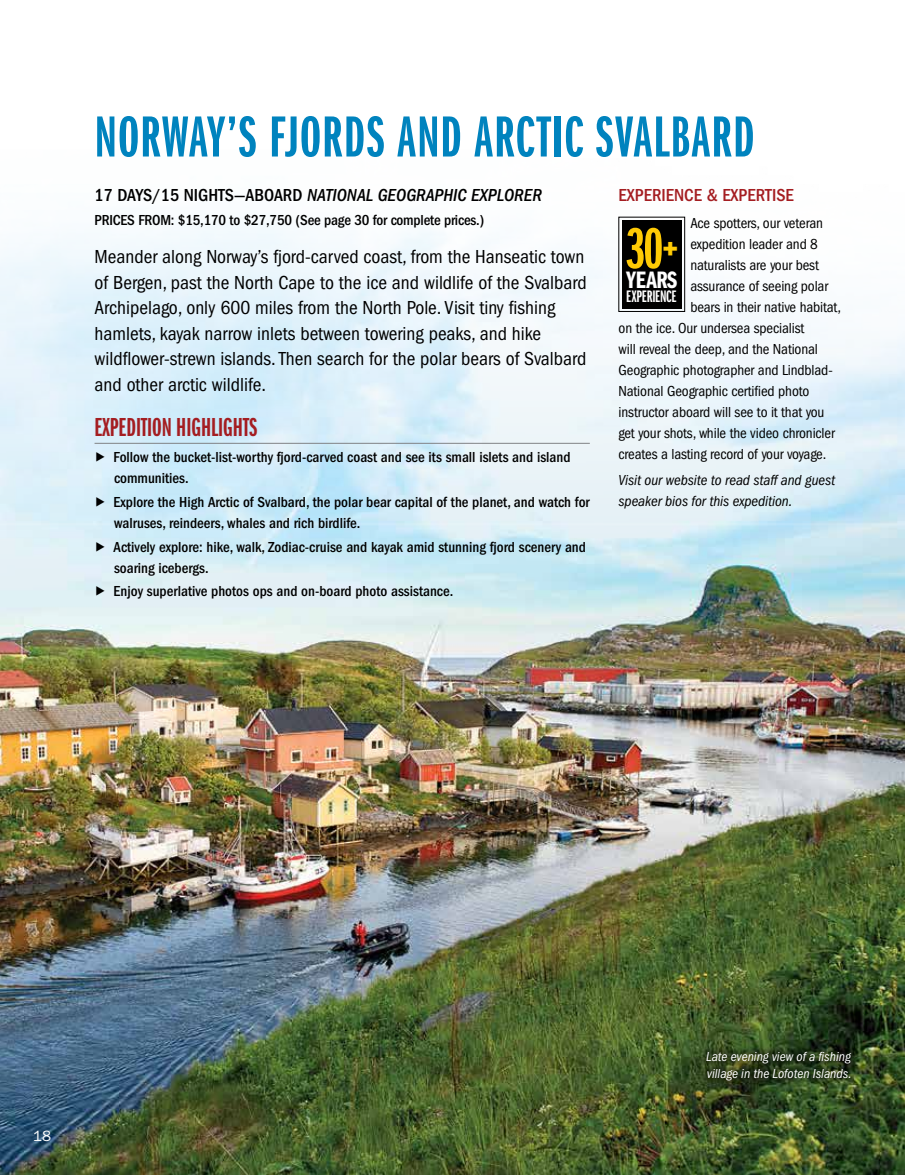
<style>
.page{position:relative;width:905px;height:1175px;background:#fff}
.page>*{position:absolute;margin:0;border:0;box-sizing:border-box;transform-origin:0 0}
.t1{font:60px "ITC Franklin Gothic Std Dm X Cp";letter-spacing:.02em;color:#0083be}
.t2{font:60px "ITC Franklin Gothic Std Dm X Cp";color:#ffcb05}
.t3{font:27px "ITC Franklin Gothic Std Dm X Cp";color:#a41d21}
.t4{font:24.6px "ITC Franklin Gothic Std Dm Cp";letter-spacing:-.02em;color:#fff}
.t5{font:condensed 19.5px/25.5px "ITC Franklin Gothic Std";color:#000}
.t6{font:italic 500 condensed 18px "ITC Franklin Gothic Std";color:#000}
.t7{font:500 condensed 18px "ITC Franklin Gothic Std";color:#a41d21}
.t8{font:17.25px "ITC Franklin Gothic Std Dm X Cp";letter-spacing:-.005em;color:#fff}
.t9{font:500 condensed 15px/21px "ITC Franklin Gothic Std";color:#000}
.t10{font:condensed 15px "ITC Franklin Gothic Std";letter-spacing:-.01em;color:#000}
.t11{font:italic condensed 15px/21px "ITC Franklin Gothic Std";letter-spacing:-.005em;color:#000}
.t12{font:15px "ITC Franklin Gothic Std";color:#fff}
.t13{font:italic condensed 13.5px/16.5px "ITC Franklin Gothic Std";color:#fff}
.s1{font-style:normal}
.s2{font-family:"ITC Franklin Gothic Std Dm Cp";font-size:37.05px}
</style>
<div class="page">
<img style="left:0;top:216px;width:904px;height:958px">
<div style="left:618px;top:217px;width:67px;height:95px;border:1px solid #000"></div>
<div style="left:621px;top:220px;width:60px;height:88px;background:#000"></div>
<hr style="left:94px;top:443px;width:496px;height:1px;background:#808285">
<div style="left:700px;top:1046px;width:158px;height:40px;background:#000;opacity:.86"></div>
<h1 class="t1" style="left:94px;top:104px;width:661px">NORWAY’S FJORDS AND ARCTIC SVALBARD</h1>
<p class="t7" style="left:618px;top:185px;width:177px">EXPERIENCE &amp; EXPERTISE</p>
<p class="t10" style="left:690px;top:214px;width:134px">Ace spotters, our veteran</p>
<p class="t10" style="left:690px;top:235px;width:129px">expedition leader and 8</p>
<p class="t10" style="left:690px;top:256px;width:130px">naturalists are your best</p>
<p class="t10" style="left:690px;top:277px;width:139px">assurance of seeing polar</p>
<p class="t10" style="left:690px;top:298px;width:152px">bears in their native habitat,</p>
<p class="t10" style="left:618px;top:319px;width:187px">on the ice. Our undersea specialist</p>
<p class="t10" style="left:618px;top:340px;width:201px">will reveal the deep, and the National</p>
<p class="t10" style="left:618px;top:361px;width:216px">Geographic photographer and Lindblad-</p>
<p class="t10" style="left:618px;top:382px;width:192px">National Geographic certified photo</p>
<p class="t10" style="left:618px;top:403px;width:207px">instructor aboard will see to it that you</p>
<p class="t10" style="left:618px;top:424px;width:218px">get your shots, while the video chronicler</p>
<p class="t10" style="left:618px;top:445px;width:209px">creates a lasting record of your voyage.</p>
<p class="t11" style="left:618px;top:470px;width:218px">Visit our website to read staff and guest speaker bios for this expedition.</p>
<p class="t6" style="left:94px;top:185px;width:449px"><span class="s1">17 DAYS/15 NIGHTS—ABOARD</span> NATIONAL GEOGRAPHIC EXPLORER</p>
<p class="t9" style="left:94px;top:209px;width:391px">PRICES FROM: $15,170 to $27,750 (See page 30 for complete prices.)</p>
<p class="t5" style="left:94px;top:244px;width:493px">Meander along Norway’s fjord-carved coast, from the Hanseatic town of Bergen, past the North Cape to the ice and wildlife of the Svalbard Archipelago, only 600 miles from the North Pole. Visit tiny fishing hamlets, kayak narrow inlets between towering peaks, and hike wildflower-strewn islands. Then search for the polar bears of Svalbard and other arctic wildlife.</p>
<h2 class="t3" style="left:94px;top:412px;width:164px">EXPEDITION HIGHLIGHTS</h2>
<p class="t9" style="left:114px;top:447px;width:458px;text-indent:-19px">▶ Follow the bucket-list-worthy fjord-carved coast and see its small islets and island communities.</p>
<p class="t9" style="left:114px;top:491px;width:477px;text-indent:-19px">▶ Explore the High Arctic of Svalbard, the polar bear capital of the planet, and watch for walruses, reindeers, whales and rich birdlife.</p>
<p class="t9" style="left:114px;top:536px;width:473px;text-indent:-19px">▶ Actively explore: hike, walk, Zodiac-cruise and kayak amid stunning fjord scenery and soaring icebergs.</p>
<p class="t9" style="left:94px;top:581px;width:360px">▶ Enjoy superlative photos ops and on-board photo assistance.</p>
<h1 class="t2" style="left:626px;top:216px;width:53px">30<span class="s2">+</span></h1>
<h3 class="t4" style="left:626px;top:266px;width:53px">YEARS</h3>
<p class="t8" style="left:626px;top:287px;width:52px">EXPERIENCE</p>
<p class="t12" style="left:33px;top:1127px;width:20px">18</p>
<p class="t13" style="left:706px;top:1048px;width:147px">Late evening view of a fishing village in the Lofoten Islands.</p>
</div>
